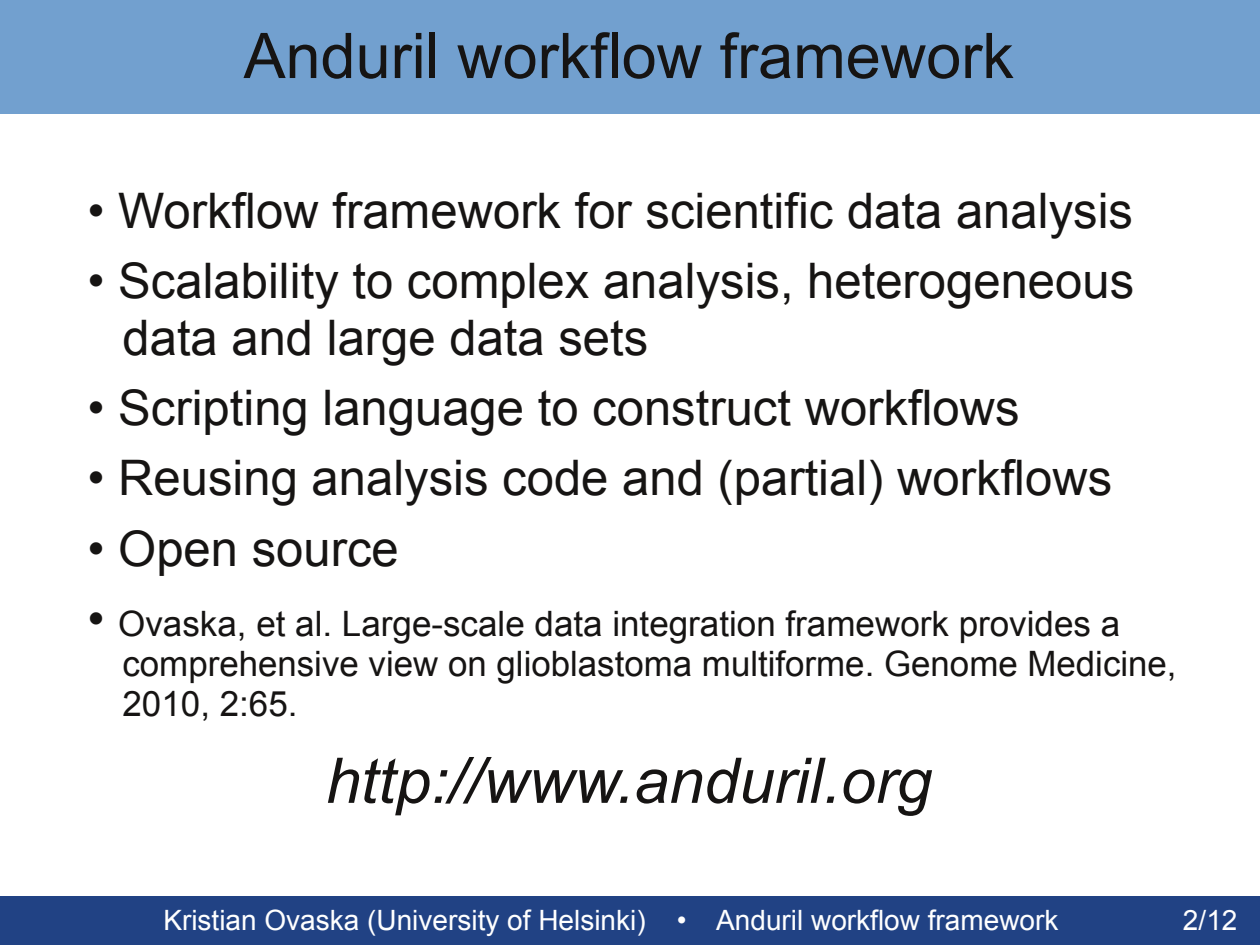
<style>
.page{position:relative;width:1260px;height:945px;background:#fff}
.page>*{position:absolute;margin:0;border:0;box-sizing:border-box;transform-origin:0 0}
.t1{font:63px "Arial";color:#161413}
.t2{font:italic 63px "Arial";color:#161413}
.t3{font:49px/56.4px "Arial";color:#161413}
.t4{font:35px/40.2px "Arial";color:#161413}
.t5{font:28px "Arial";color:#fff}
.s1{font-size:49px}
</style>
<div class="page">
<div style="left:0;top:896px;width:1260px;height:49px;background:#214284"></div>
<div style="left:0;top:0;width:1260px;height:114px;background:#72a0cf"></div>
<p class="t1" style="left:244px;top:19px;width:772px">Anduril workflow framework</p>
<p class="t3" style="left:88px;top:183px;width:1047px">• Workflow framework for scientific data analysis</p>
<p class="t3" style="left:122px;top:253px;width:1013px;text-indent:-35px">• Scalability to complex analysis, heterogeneous data and large data sets</p>
<p class="t3" style="left:88px;top:380px;width:934px">• Scripting language to construct workflows</p>
<p class="t3" style="left:88px;top:450px;width:1026px">• Reusing analysis code and (partial) workflows</p>
<p class="t3" style="left:88px;top:520px;width:313px">• Open source</p>
<p class="t4" style="left:122px;top:604px;width:1056px;text-indent:-35px"><span class="s1">•</span> Ovaska, et al. Large-scale data integration framework provides a comprehensive view on glioblastoma multiforme. Genome Medicine,<br>2010, 2:65.</p>
<p class="t2" style="left:326px;top:744px;width:607px">http://www.anduril.org</p>
<p class="t5" style="left:163px;top:904px;width:897px">Kristian Ovaska (University of Helsinki) • Anduril workflow framework</p>
<p class="t5" style="left:1183px;top:904px;width:56px">2/12</p>
</div>
